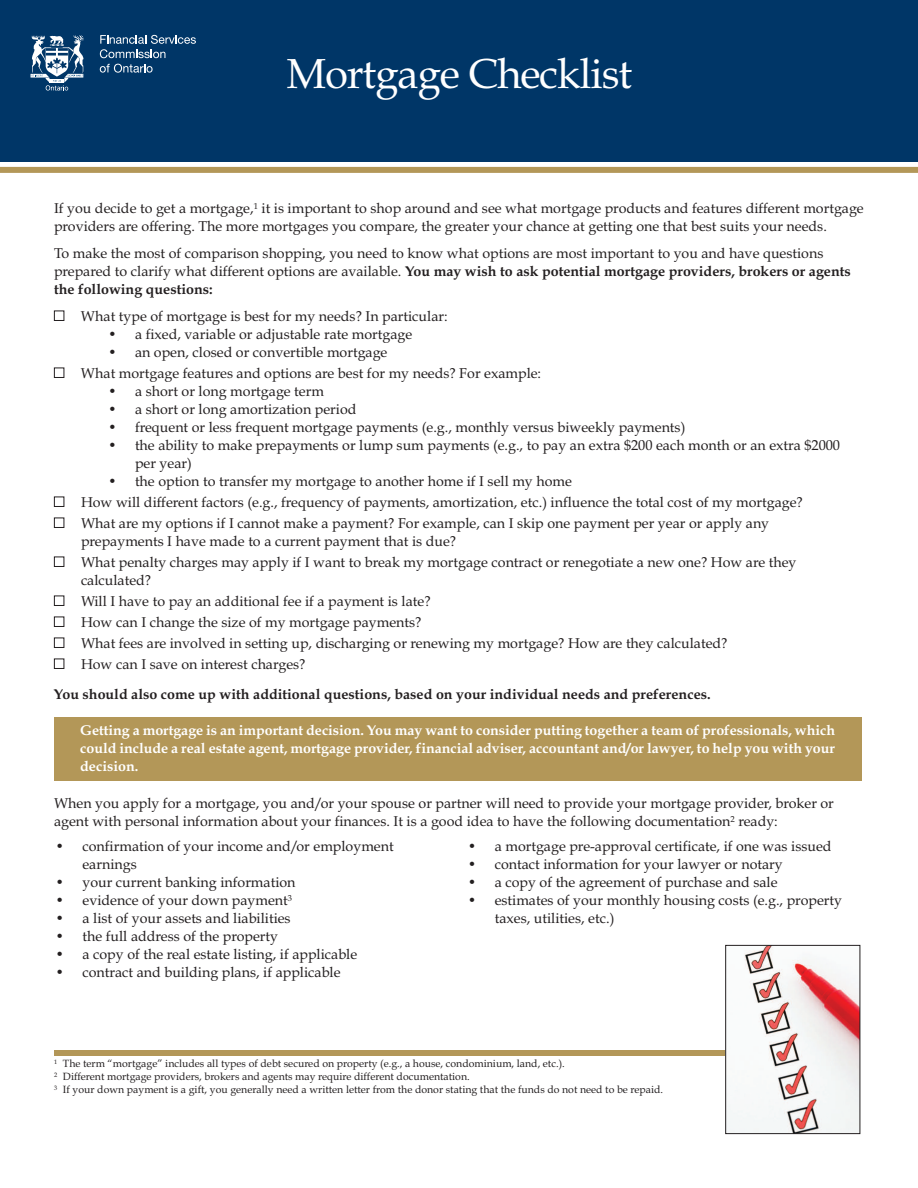
<style>
.page{position:relative;width:918px;height:1188px;background:#fff}
.page>*{position:absolute;margin:0;border:0;box-sizing:border-box;transform-origin:0 0}
.t1{font:42px "Book Antiqua";letter-spacing:-.025em;color:#fff}
.t2{font:14.25px/18px "Book Antiqua";color:#231f20}
.t3{font:700 14.25px/18px "Book Antiqua";letter-spacing:-.005em;color:#fff;text-align:justify}
.t4{font:700 14.25px "Book Antiqua";color:#231f20}
.t5{font:10.5px/12.8px "Book Antiqua";color:#231f20}
.s1{font-weight:700}
</style>
<div class="page">
<div style="left:0;top:167px;width:918px;height:6px;background:#b39758"></div>
<div style="left:0;top:0;width:918px;height:162px;background:#003667"></div>
<svg style="left:100px;top:35px;width:96px;height:23px"></svg>
<svg style="left:100px;top:64px;width:53px;height:9px"></svg>
<svg style="left:31px;top:35px;width:53px;height:56px"></svg>
<div style="left:54px;top:311px;width:10px;height:10px;border:1px solid #231f20"></div>
<div style="left:54px;top:368px;width:10px;height:10px;border:1px solid #231f20"></div>
<div style="left:54px;top:497px;width:10px;height:10px;border:1px solid #231f20"></div>
<div style="left:54px;top:518px;width:10px;height:10px;border:1px solid #231f20"></div>
<div style="left:54px;top:557px;width:10px;height:10px;border:1px solid #231f20"></div>
<div style="left:54px;top:596px;width:10px;height:10px;border:1px solid #231f20"></div>
<div style="left:54px;top:617px;width:10px;height:10px;border:1px solid #231f20"></div>
<div style="left:54px;top:638px;width:10px;height:10px;border:1px solid #231f20"></div>
<div style="left:54px;top:659px;width:10px;height:10px;border:1px solid #231f20"></div>
<div style="left:54px;top:717px;width:807px;height:64px;background:#b39758"></div>
<div style="left:54px;top:1050px;width:783px;height:6px;background:#b39758"></div>
<img style="left:727px;top:947px;width:131px;height:185px">
<div style="left:725px;top:945px;width:135px;height:189px;border:1px solid #231f20"></div>
<p class="t1" style="left:286px;top:49px;width:347px">Mortgage Checklist</p>
<p class="t2" style="left:54px;top:199px;width:811px">If you decide to get a mortgage,<sup>1</sup> it is important to shop around and see what mortgage products and features different mortgage providers are offering. The more mortgages you compare, the greater your chance at getting one that best suits your needs.</p>
<p class="t2" style="left:54px;top:244px;width:798px">To make the most of comparison shopping, you need to know what options are most important to you and have questions prepared to clarify what different options are available. <span class="s1">You may wish to ask potential mortgage providers, brokers or agents the following questions:</span></p>
<p class="t2" style="left:81px;top:307px;width:368px">What type of mortgage is best for my needs? In particular:</p>
<p class="t2" style="left:108px;top:325px;width:306px">• a fixed, variable or adjustable rate mortgage</p>
<p class="t2" style="left:108px;top:343px;width:281px">• an open, closed or convertible mortgage</p>
<p class="t2" style="left:81px;top:364px;width:462px">What mortgage features and options are best for my needs? For example:</p>
<p class="t2" style="left:108px;top:382px;width:218px">• a short or long mortgage term</p>
<p class="t2" style="left:108px;top:400px;width:250px">• a short or long amortization period</p>
<p class="t2" style="left:108px;top:418px;width:579px">• frequent or less frequent mortgage payments (e.g., monthly versus biweekly payments)</p>
<p class="t2" style="left:135px;top:436px;width:707px;text-indent:-27px">• the ability to make prepayments or lump sum payments (e.g., to pay an extra $200 each month or an extra $2000 per year)</p>
<p class="t2" style="left:108px;top:472px;width:465px">• the option to transfer my mortgage to another home if I sell my home</p>
<p class="t2" style="left:81px;top:493px;width:723px">How will different factors (e.g., frequency of payments, amortization, etc.) influence the total cost of my mortgage?</p>
<p class="t2" style="left:81px;top:514px;width:690px">What are my options if I cannot make a payment? For example, can I skip one payment per year or apply any prepayments I have made to a current payment that is due?</p>
<p class="t2" style="left:81px;top:553px;width:717px">What penalty charges may apply if I want to break my mortgage contract or renegotiate a new one? How are they calculated?</p>
<p class="t2" style="left:81px;top:592px;width:351px">Will I have to pay an additional fee if a payment is late?</p>
<p class="t2" style="left:81px;top:613px;width:342px">How can I change the size of my mortgage payments?</p>
<p class="t2" style="left:81px;top:634px;width:648px">What fees are involved in setting up, discharging or renewing my mortgage? How are they calculated?</p>
<p class="t2" style="left:81px;top:655px;width:226px">How can I save on interest charges?</p>
<p class="t4" style="left:54px;top:686px;width:658px">You should also come up with additional questions, based on your individual needs and preferences.</p>
<p class="t3" style="left:80px;top:721px;width:756px">Getting a mortgage is an important decision. You may want to consider putting together a team of professionals, which could include a real estate agent, mortgage provider, financial adviser, accountant and/or lawyer, to help you with your decision.</p>
<p class="t2" style="left:54px;top:794px;width:781px">When you apply for a mortgage, you and/or your spouse or partner will need to provide your mortgage provider, broker or agent with personal information about your finances. It is a good idea to have the following documentation<sup>2</sup> ready:</p>
<p class="t2" style="left:55px;top:837px;width:340px">• confirmation of your income and/or employment</p>
<p class="t2" style="left:468px;top:837px;width:365px">• a mortgage pre-approval certificate, if one was issued</p>
<p class="t2" style="left:83px;top:855px;width:56px">earnings</p>
<p class="t2" style="left:468px;top:855px;width:317px">• contact information for your lawyer or notary</p>
<p class="t2" style="left:55px;top:873px;width:242px">• your current banking information</p>
<p class="t2" style="left:468px;top:873px;width:311px">• a copy of the agreement of purchase and sale</p>
<p class="t2" style="left:56px;top:891px;width:238px">• evidence of your down payment<sup>3</sup></p>
<p class="t2" style="left:468px;top:891px;width:376px">• estimates of your monthly housing costs (e.g., property</p>
<p class="t2" style="left:55px;top:909px;width:237px">• a list of your assets and liabilities</p>
<p class="t2" style="left:495px;top:909px;width:121px">taxes, utilities, etc.)</p>
<p class="t2" style="left:55px;top:927px;width:224px">• the full address of the property</p>
<p class="t2" style="left:55px;top:945px;width:303px">• a copy of the real estate listing, if applicable</p>
<p class="t2" style="left:55px;top:963px;width:287px">• contract and building plans, if applicable</p>
<p class="t5" style="left:54px;top:1057px;width:611px"><sup>1</sup> The term “mortgage” includes all types of debt secured on property (e.g., a house, condominium, land, etc.).<br><sup>2</sup> Different mortgage providers, brokers and agents may require different documentation.<br><sup>3</sup> If your down payment is a gift, you generally need a written letter from the donor stating that the funds do not need to be repaid.</p>
</div>
